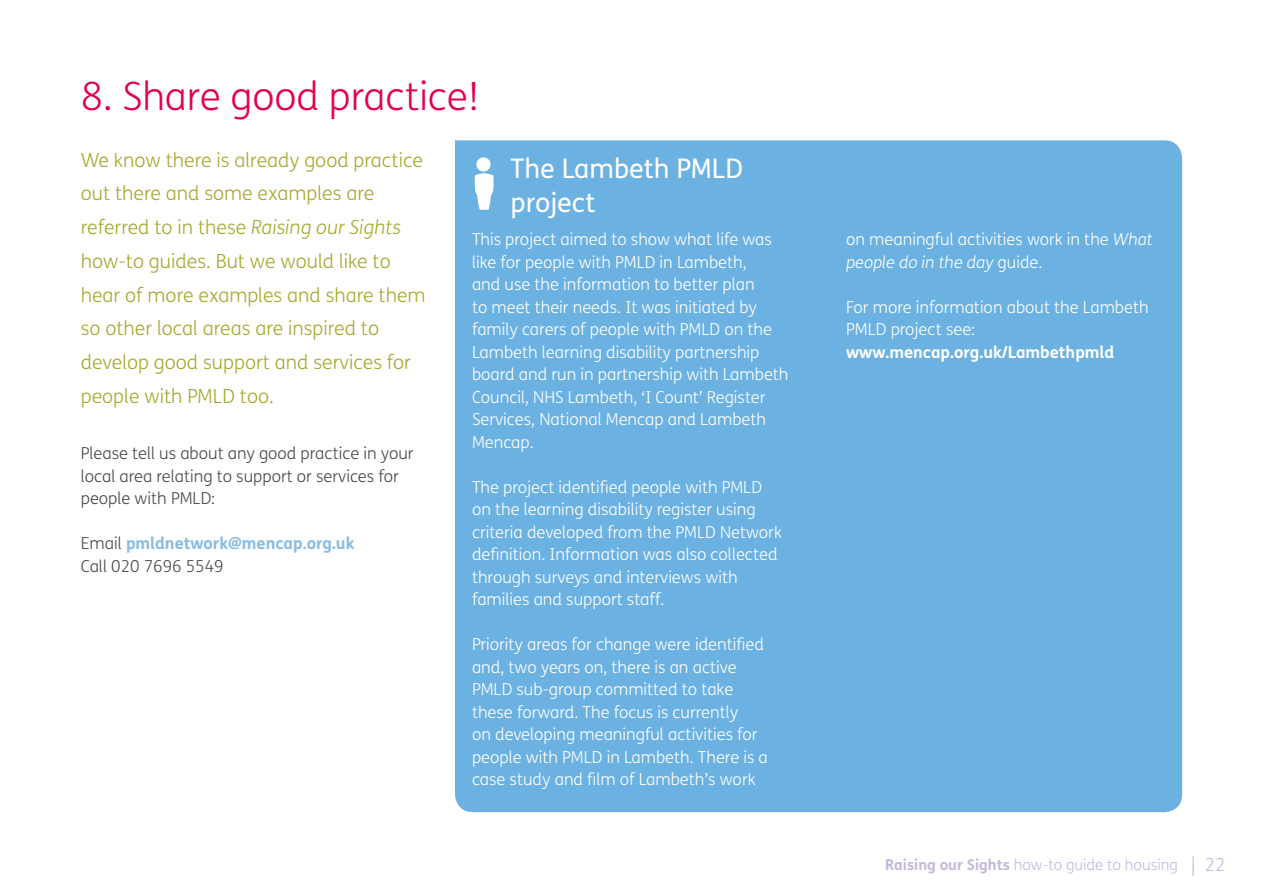
<style>
.page{position:relative;width:1263px;height:893px;background:#fff}
.page>*{position:absolute;margin:0;border:0;box-sizing:border-box;transform-origin:0 0}
.t1{font:300 39px "FS Mencap";color:#e5004b}
.t2{font:27px/33.8px "FS Mencap";color:#fff}
.t3{font:300 19.5px/33.8px "FS Mencap";color:#a8a930}
.t4{font:300 16.5px/22.5px "FS Mencap";color:#fff}
.t5{font:300 16.5px/22.5px "FS Mencap";color:#4a4a49}
.t6{font:700 16.5px/22.5px "FS Mencap";color:#87bce7}
.t7{font:700 16.5px "FS Mencap";color:#fff}
.t8{font:300 15px "FS Mencap";color:#c5b9dc}
.s1{font-style:italic}
.s2{font-weight:300;color:#4a4a49}
.s3{font-weight:700}
.s4{font-size:18px}
</style>
<div class="page">
<div style="left:455px;top:140px;width:727px;height:672px;background:#6bb1e2"></div>
<div style="left:476px;top:157px;width:15px;height:15px;background:#fff;border-radius:50%"></div>
<svg style="left:474px;top:173px;width:20px;height:37px"></svg>
<h1 class="t1" style="left:81px;top:74px;width:401px">8. Share good practice!</h1>
<p class="t3" style="left:81px;top:143px;width:346px">We know there is already good practice out there and some examples are referred to in these <span class="s1">Raising our Sights </span>how-to guides. But we would like to hear of more examples and share them so other local areas are inspired to develop good support and services for people with PMLD too.</p>
<p class="t5" style="left:81px;top:442px;width:334px">Please tell us about any good practice in your local area relating to support or services for people with PMLD:</p>
<p class="t6" style="left:81px;top:532px;width:275px"><span class="s2">Email</span> pmldnetwork@mencap.org.uk<br><span class="s2">Call 020 7696 5549</span></p>
<h2 class="t2" style="left:511px;top:152px;width:234px">The Lambeth PMLD project</h2>
<p class="t4" style="left:472px;top:229px;width:318px">This project aimed to show what life was like for people with PMLD in Lambeth,<br>and use the information to better plan<br>to meet their needs. It was initiated by family carers of people with PMLD on the Lambeth learning disability partnership board and run in partnership with Lambeth Council, NHS Lambeth, ‘I Count’ Register Services, National Mencap and Lambeth Mencap.</p>
<p class="t4" style="left:472px;top:476px;width:311px">The project identified people with PMLD on the learning disability register using criteria developed from the PMLD Network definition. Information was also collected through surveys and interviews with families and support staff.</p>
<p class="t4" style="left:472px;top:634px;width:297px">Priority areas for change were identified and, two years on, there is an active PMLD sub-group committed to take these forward. The focus is currently<br>on developing meaningful activities for people with PMLD in Lambeth. There is a case study and film of Lambeth’s work</p>
<p class="t4" style="left:846px;top:229px;width:308px">on meaningful activities work in the <span class="s1">What people do in the day</span> guide.</p>
<p class="t4" style="left:846px;top:296px;width:304px">For more information about the Lambeth<br>PMLD project see:</p>
<p class="t7" style="left:846px;top:342px;width:269px">www.mencap.org.uk/Lambethpmld</p>
<p class="t8" style="left:885px;top:856px;width:342px"><span class="s3">Raising our Sights</span> how-to guide to housing <span class="s4">| 22</span></p>
</div>
